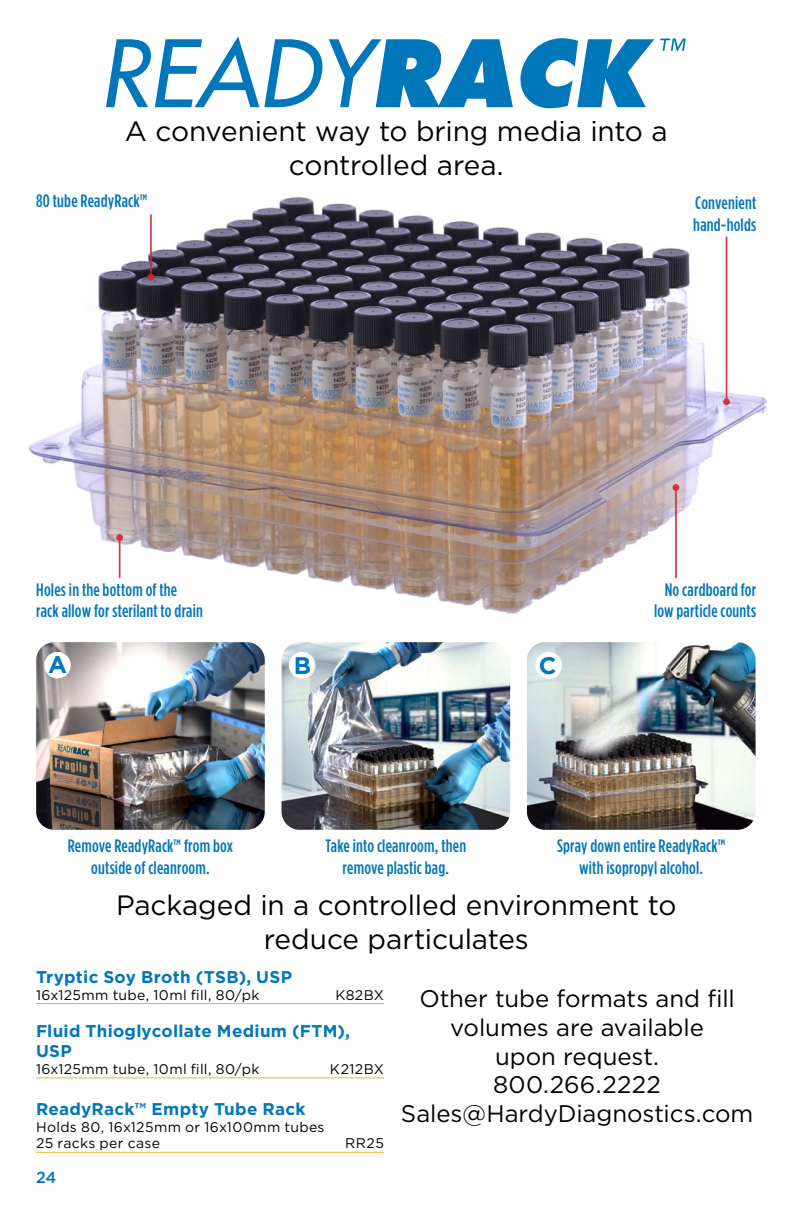
<style>
.page{position:relative;width:792px;height:1224px;background:#fff}
.page>*{position:absolute;margin:0;border:0;box-sizing:border-box;transform-origin:0 0}
.t1{font:28px/33.6px "Gotham";letter-spacing:-.005em;color:#000;text-align:center}
.t2{font:24px/28.8px "Gotham";color:#000;text-align:center}
.t3{font:700 24px "Gotham";color:#0076bb}
.t4{font:500 18px/21.6px "Gotham Condensed";letter-spacing:.01em;color:#0076bb;text-align:center}
.t5{font:700 17px/20.4px "Gotham";letter-spacing:.015em;color:#0076bb}
.t6{font:500 16px "Gotham";color:#0076bb}
.t7{font:14px/16.8px "Gotham";letter-spacing:.025em;color:#000}
</style>
<div class="page">
<img style="left:28px;top:197px;width:738px;height:416px">
<img style="left:36px;top:642px;width:229px;height:188px">
<img style="left:282px;top:642px;width:228px;height:188px">
<img style="left:527px;top:642px;width:229px;height:188px">
<hr style="left:36px;top:1003px;width:348px;height:1px;background:#fbaf34">
<hr style="left:36px;top:1077px;width:348px;height:1px;background:#fbaf34">
<hr style="left:36px;top:1152px;width:348px;height:1px;background:#fbaf34">
<svg style="left:106px;top:36px;width:548px;height:72px"></svg>
<svg style="left:660px;top:39px;width:26px;height:12px"></svg>
<div style="left:30px;top:576px;width:179px;height:48px;background:#fff"></div>
<div style="left:648px;top:576px;width:115px;height:51px;background:#fff"></div>
<div style="left:30px;top:188px;width:123px;height:28px;background:#fff"></div>
<hr style="left:726px;top:237px;width:1px;height:165px;background:#d2232a">
<svg style="left:723px;top:398px;width:7px;height:7px"></svg>
<hr style="left:119px;top:538px;width:2px;height:40px;background:#d2232a">
<div style="left:116px;top:534px;width:7px;height:7px;background:#d03239;border-radius:50%"></div>
<hr style="left:675px;top:488px;width:2px;height:90px;background:#d2232a">
<div style="left:673px;top:484px;width:6px;height:7px;background:#d2343b;border-radius:50%"></div>
<hr style="left:150px;top:215px;width:2px;height:62px;background:#d2232a">
<div style="left:148px;top:274px;width:6px;height:7px;background:#c52730;border-radius:50%"></div>
<div style="left:289px;top:652px;width:26px;height:26px;background:#fff;border-radius:50%"></div>
<div style="left:44px;top:652px;width:27px;height:26px;background:#fff;border-radius:50%"></div>
<div style="left:535px;top:652px;width:27px;height:26px;background:#fff;border-radius:50%"></div>
<h1 class="t1" style="left:125px;top:114px;width:544px">A convenient way to bring media into a controlled area.</h1>
<p class="t4" style="left:36px;top:189px;width:113px">80 tube ReadyRack™</p>
<p class="t4" style="left:693px;top:192px;width:64px;text-align:left">Convenient hand-holds</p>
<p class="t4" style="left:36px;top:578px;width:168px;text-align:left">Holes in the bottom of the rack allow for sterilant to drain</p>
<p class="t4" style="left:654px;top:578px;width:104px">No cardboard for low particle counts</p>
<h2 class="t3" style="left:48px;top:648px;width:20px">A</h2>
<h2 class="t3" style="left:294px;top:649px;width:19px">B</h2>
<h2 class="t3" style="left:539px;top:649px;width:19px">C</h2>
<p class="t4" style="left:68px;top:834px;width:167px">Remove ReadyRack™ from box outside of cleanroom.</p>
<p class="t4" style="left:326px;top:834px;width:142px">Take into cleanroom, then remove plastic bag.</p>
<p class="t4" style="left:557px;top:834px;width:170px">Spray down entire ReadyRack™ with isopropyl alcohol.</p>
<h1 class="t1" style="left:116px;top:888px;width:562px">Packaged in a controlled environment to reduce particulates</h1>
<p class="t5" style="left:36px;top:966px;width:258px">Tryptic Soy Broth (TSB), USP</p>
<p class="t7" style="left:36px;top:986px;width:225px">16x125mm tube, 10ml fill, 80/pk</p>
<p class="t7" style="left:336px;top:986px;width:50px">K82BX</p>
<p class="t5" style="left:36px;top:1020px;width:316px">Fluid Thioglycollate Medium (FTM),<br>USP</p>
<p class="t7" style="left:36px;top:1060px;width:225px">16x125mm tube, 10ml fill, 80/pk</p>
<p class="t7" style="left:330px;top:1060px;width:56px">K212BX</p>
<p class="t5" style="left:36px;top:1098px;width:271px">ReadyRack™ Empty Tube Rack</p>
<p class="t7" style="left:36px;top:1118px;width:290px">Holds 80, 16x125mm or 16x100mm tubes<br>25 racks per case</p>
<p class="t7" style="left:345px;top:1135px;width:40px">RR25</p>
<p class="t6" style="left:36px;top:1167px;width:22px">24</p>
<h2 class="t2" style="left:401px;top:984px;width:354px">Other tube formats and fill volumes are available<br>upon request.<br>800.266.2222<br>Sales@HardyDiagnostics.com</h2>
</div>
